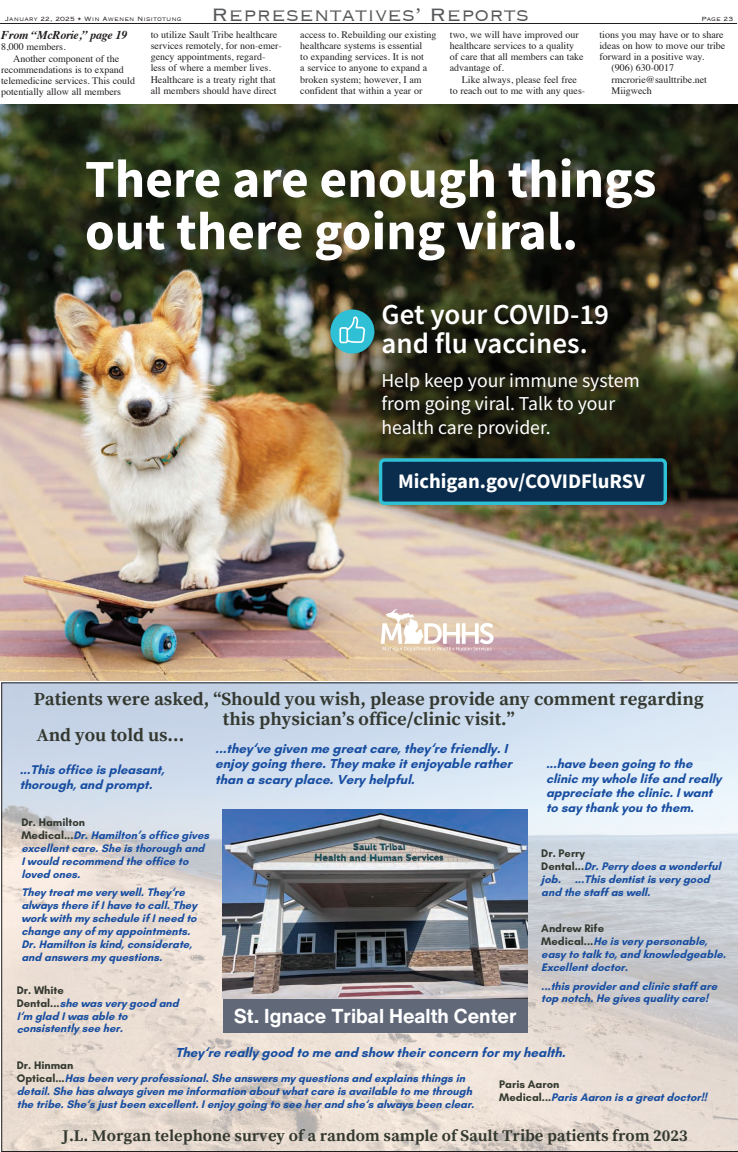
<style>
.page{position:relative;width:738px;height:1152px;background:#fff}
.page>*{position:absolute;margin:0;border:0;box-sizing:border-box;transform-origin:0 0}
.t1{font:700 53.5px/52.3px "Source Sans Pro";color:#fff}
.t2{font:600 29px/29.7px "Source Sans Pro";color:#fff}
.t3{font:300 24px "Copperplate";color:#57585a}
.t4{font:700 20.6px "Source Sans Pro";color:#fff}
.t5{font:700 19.8px "Helvetica Now Text";color:#fff}
.t6{font:19.7px/23.7px "Source Sans Pro";color:#fff}
.t7{font:700 18.4px/20.1px "Source Serif Pro";color:#343930;text-align:center}
.t8{font:700 16.3px "Source Serif Pro";color:#343930}
.t9{font:700 13.3px/15.4px "Glacial Indifference";color:#184ea1}
.t10{font:700 12.8px/14.8px "Glacial Indifference";color:#184ea1}
.t11{font:italic 700 12px "Times";letter-spacing:-.02em;color:#231f20}
.t12{font:700 11.2px/12.9px "Glacial Indifference";color:#184ea1}
.t13{font:10px/11.2px "Times";color:#231f20}
.t14{font:300 8px "Copperplate";color:#231f20}
.s1{color:#343930}
</style>
<div class="page">
<hr style="left:0;top:23px;width:737px;height:1px;background:#231f20">
<img style="left:0;top:104px;width:738px;height:576px">
<div style="left:330px;top:310px;width:44px;height:44px;background:#30c0d6;border-radius:50%"></div>
<svg style="left:339px;top:316px;width:27px;height:28px"></svg>
<div style="left:381px;top:460px;width:284px;height:43px;background:#0a2d4d;border-radius:4px"></div>
<div style="left:379px;top:458px;width:288px;height:47px;border:3px solid #30c0d6;border-radius:4px"></div>
<svg style="left:381px;top:609px;width:113px;height:42px"></svg>
<svg style="left:1px;top:682px;width:737px;height:470px;background:#c5c6ca"></svg>
<p class="t14" style="left:5px;top:14px;width:178px">January 22, 2025 • Win Awenen Nisitotung</p>
<h3 class="t3" style="left:211px;top:-1px;width:320px">Representatives’ Reports</h3>
<p class="t14" style="left:701px;top:14px;width:34px">Page 23</p>
<p class="t11" style="left:1px;top:24px;width:128px">From “McRorie,” page 19</p>
<p class="t13" style="left:1px;top:41px;width:66px">8,000 members.</p>
<p class="t13" style="left:13px;top:52px;width:107px">Another component of the</p>
<p class="t13" style="left:1px;top:63px;width:124px">recommendations is to expand</p>
<p class="t13" style="left:1px;top:74px;width:135px">telemedicine services. This could</p>
<p class="t13" style="left:1px;top:86px;width:121px">potentially allow all members</p>
<p class="t13" style="left:151px;top:28px;width:132px">to utilize Sault Tribe healthcare services remotely, for non-emer&shy;gency appointments, regard&shy;less of where a member lives.<br>Healthcare is a treaty right that all members should have direct</p>
<p class="t13" style="left:300px;top:28px;width:138px">access to. Rebuilding our existing healthcare systems is essential<br>to expanding services. It is not<br>a service to anyone to expand a broken system; however, I am confident that within a year or</p>
<p class="t13" style="left:450px;top:28px;width:135px">two, we will have improved our healthcare services to a quality of care that all members can take advantage of.</p>
<p class="t13" style="left:450px;top:73px;width:137px;text-align:center">Like always, please feel free<br>to reach out to me with any ques-</p>
<p class="t13" style="left:599px;top:28px;width:126px">tions you may have or to share</p>
<p class="t13" style="left:599px;top:39px;width:127px">ideas on how to move our tribe</p>
<p class="t13" style="left:599px;top:50px;width:107px">forward in a positive way.</p>
<p class="t13" style="left:611px;top:62px;width:64px">(906) 630-0017</p>
<p class="t13" style="left:611px;top:73px;width:97px">rmcrorie@saulttribe.net</p>
<p class="t13" style="left:611px;top:84px;width:42px">Miigwech</p>
<h1 class="t1" style="left:85px;top:152px;width:573px">There are enough things out there going viral.</h1>
<h2 class="t2" style="left:381px;top:299px;width:229px">Get your COVID-19 and flu vaccines.</h2>
<h3 class="t6" style="left:381px;top:368px;width:260px">Help keep your immune system from going viral. Talk to your health care provider.</h3>
<h3 class="t4" style="left:398px;top:467px;width:248px">Michigan.gov/COVIDFluRSV</h3>
<h3 class="t7" style="left:34px;top:689px;width:672px">Patients were asked, “Should you wish, please provide any comment regarding this physician’s office/clinic visit.”</h3>
<h3 class="t7" style="left:36px;top:725px;width:149px">And you told us...</h3>
<p class="t9" style="left:215px;top:741px;width:298px">...they‘ve given me great care, they‘re friendly. I enjoy going there. They make it enjoyable rather than a scary place. Very helpful.</p>
<p class="t10" style="left:546px;top:756px;width:177px">...have been going to the clinic my whole life and really appreciate the clinic. I want to say thank you to them.</p>
<p class="t10" style="left:20px;top:762px;width:146px">...This office is pleasant, thorough, and prompt.</p>
<p class="t12" style="left:21px;top:816px;width:189px"><span class="s1">Dr. Hamilton<br>Medical...</span>Dr. Hamilton’s office gives excellent care. She is thorough and<br>I would recommend the office to loved ones.</p>
<p class="t12" style="left:21px;top:886px;width:177px">They treat me very well. They‘re always there if I have to call. They work with my schedule if I need to change any of my appointments.<br>Dr. Hamilton is kind, considerate, and answers my questions.</p>
<p class="t12" style="left:17px;top:983px;width:163px"><span class="s1">Dr. White<br>Dental...</span>she was very good and<br>I‘m glad I was able to consistently see her.</p>
<h3 class="t5" style="left:234px;top:1002px;width:284px">St. Ignace Tribal Health Center</h3>
<p class="t12" style="left:541px;top:847px;width:181px"><span class="s1">Dr. Perry<br>Dental...</span>Dr. Perry does a wonderful job. ...This dentist is very good and the staff as well.</p>
<p class="t12" style="left:541px;top:922px;width:186px"><span class="s1">Andrew Rife<br>Medical...</span>He is very personable, easy to talk to, and knowledgeable.<br>Excellent doctor.</p>
<p class="t12" style="left:541px;top:979px;width:177px">...this provider and clinic staff are top notch. He gives quality care!</p>
<p class="t9" style="left:175px;top:1045px;width:392px">They‘re really good to me and show their concern for my health.</p>
<p class="t12" style="left:17px;top:1059px;width:459px"><span class="s1">Dr. Hinman<br>Optical...</span>Has been very professional. She answers my questions and explains things in detail. She has always given me information about what care is available to me through the tribe. She‘s just been excellent. I enjoy going to see her and she‘s always been clear.</p>
<p class="t12" style="left:499px;top:1078px;width:209px"><span class="s1">Paris Aaron<br>Medical...</span>Paris Aaron is a great doctor!!</p>
<h3 class="t8" style="left:63px;top:1126px;width:627px">J.L. Morgan telephone survey of a random sample of Sault Tribe patients from 2023</h3>
</div>
